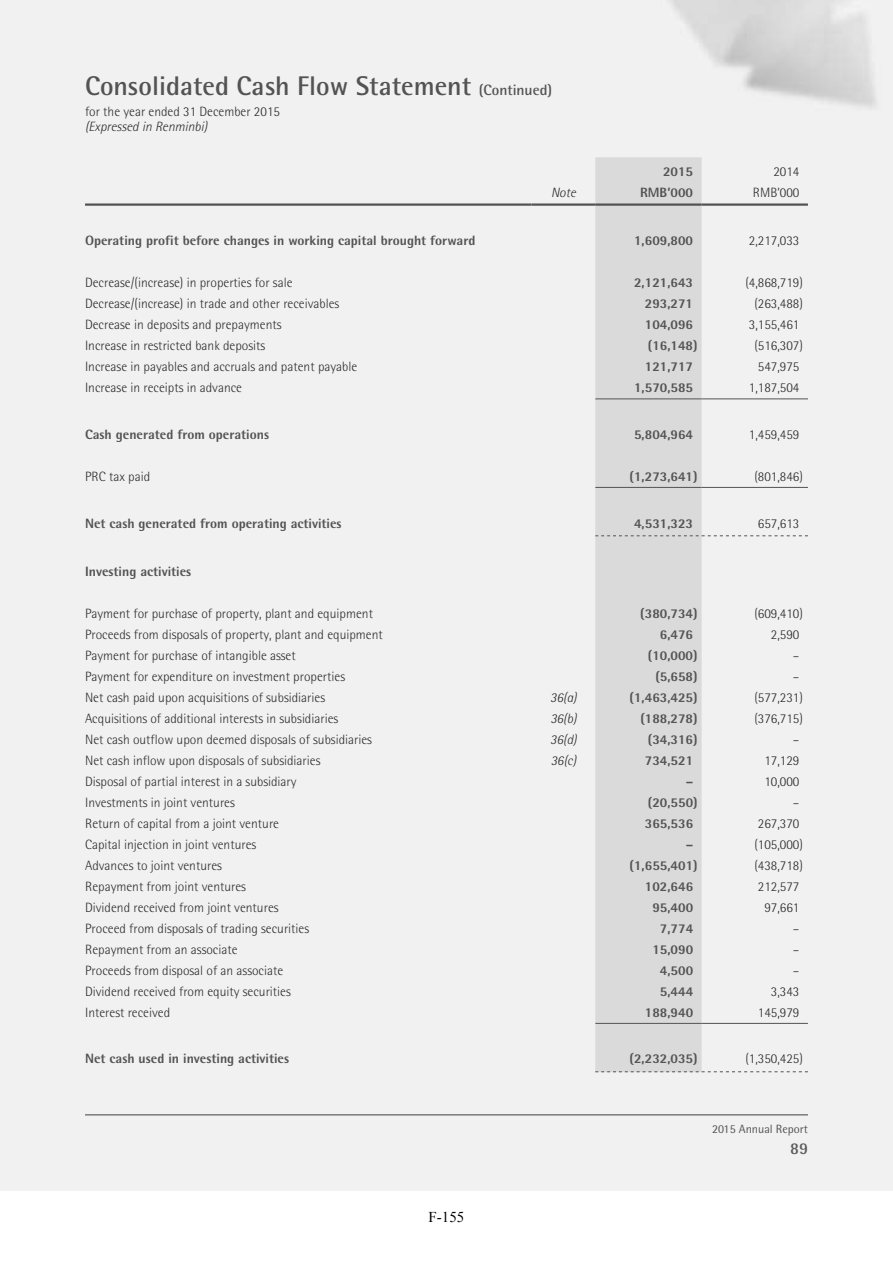
<style>
.page{position:relative;width:893px;height:1263px;background:#fff}
.page>*{position:absolute;margin:0;border:0;box-sizing:border-box;transform-origin:0 0}
.t1{font:700 27px "Rotis Semi Sans Std";color:#535353}
.t2{font:700 16.5px "Rotis Semi Sans Std";color:#595959}
.t3{font:15px "Times New Roman";color:#000}
.t4{font:300 13.5px/15px "Rotis Semi Sans Std";color:#2c2c2c}
.t5{font:800 13.5px "Rotis Semi Sans Std";color:#535353}
.t6{font:italic 300 13.5px "Rotis Semi Sans Std";color:#2c2c2c}
.t7{font:12px "Rotis Semi Sans Std";color:#535353}
.s1{font-size:15px}
.s2{font-style:italic}
</style>
<div class="page">
<hr style="left:85px;top:1114px;width:723px;height:1px;background:#535353">
<div style="left:595px;top:157px;width:107px;height:914px;background:#dadada"></div>
<hr style="left:85px;top:203px;width:446px;height:3px;background:#535353">
<hr style="left:531px;top:203px;width:64px;height:3px;background:#535353">
<hr style="left:595px;top:203px;width:107px;height:3px;background:#535353">
<hr style="left:702px;top:203px;width:106px;height:3px;background:#535353">
<hr style="left:595px;top:398px;width:107px;height:1px;background:#535353">
<hr style="left:702px;top:398px;width:106px;height:1px;background:#535353">
<hr style="left:595px;top:487px;width:107px;height:1px;background:#535353">
<hr style="left:702px;top:487px;width:106px;height:1px;background:#535353">
<svg style="left:595px;top:535px;width:213px;height:1px"></svg>
<hr style="left:595px;top:1023px;width:107px;height:1px;background:#535353">
<hr style="left:702px;top:1023px;width:106px;height:1px;background:#535353">
<svg style="left:595px;top:1071px;width:213px;height:1px"></svg>
<p class="t1" style="left:85px;top:69px;width:469px">Consolidated Cash Flow Statement <span class="s1">(Continued)</span></p>
<p class="t4" style="left:85px;top:104px;width:196px">for the year ended 31 December 2015 <span class="s2">(Expressed in Renminbi)</span></p>
<p class="t5" style="left:663px;top:163px;width:32px">2015</p>
<p class="t4" style="left:773px;top:164px;width:28px">2014</p>
<p class="t6" style="left:551px;top:184px;width:26px">Note</p>
<p class="t5" style="left:640px;top:184px;width:55px">RMB’000</p>
<p class="t4" style="left:753px;top:185px;width:48px">RMB’000</p>
<p class="t5" style="left:85px;top:232px;width:392px">Operating profit before changes in working capital brought forward</p>
<p class="t5" style="left:634px;top:232px;width:61px">1,609,800</p>
<p class="t4" style="left:749px;top:233px;width:52px">2,217,033</p>
<p class="t4" style="left:85px;top:275px;width:209px">Decrease/(increase) in properties for sale</p>
<p class="t5" style="left:634px;top:274px;width:61px">2,121,643</p>
<p class="t4" style="left:745px;top:275px;width:59px">(4,868,719)</p>
<p class="t4" style="left:85px;top:296px;width:256px">Decrease/(increase) in trade and other receivables</p>
<p class="t5" style="left:645px;top:295px;width:50px">293,271</p>
<p class="t4" style="left:754px;top:296px;width:50px">(263,488)</p>
<p class="t4" style="left:85px;top:317px;width:198px">Decrease in deposits and prepayments</p>
<p class="t5" style="left:645px;top:316px;width:50px">104,096</p>
<p class="t4" style="left:749px;top:317px;width:52px">3,155,461</p>
<p class="t4" style="left:85px;top:338px;width:182px">Increase in restricted bank deposits</p>
<p class="t5" style="left:648px;top:337px;width:51px">(16,148)</p>
<p class="t4" style="left:754px;top:338px;width:50px">(516,307)</p>
<p class="t4" style="left:85px;top:359px;width:274px">Increase in payables and accruals and patent payable</p>
<p class="t5" style="left:645px;top:358px;width:50px">121,717</p>
<p class="t4" style="left:758px;top:359px;width:43px">547,975</p>
<p class="t4" style="left:85px;top:380px;width:159px">Increase in receipts in advance</p>
<p class="t5" style="left:634px;top:379px;width:61px">1,570,585</p>
<p class="t4" style="left:749px;top:380px;width:52px">1,187,504</p>
<p class="t5" style="left:85px;top:426px;width:185px">Cash generated from operations</p>
<p class="t5" style="left:634px;top:426px;width:61px">5,804,964</p>
<p class="t4" style="left:749px;top:427px;width:52px">1,459,459</p>
<p class="t4" style="left:85px;top:469px;width:67px">PRC tax paid</p>
<p class="t5" style="left:630px;top:468px;width:70px">(1,273,641)</p>
<p class="t4" style="left:754px;top:469px;width:50px">(801,846)</p>
<p class="t5" style="left:85px;top:514px;width:258px">Net cash generated from operating activities</p>
<p class="t5" style="left:634px;top:514px;width:61px">4,531,323</p>
<p class="t4" style="left:758px;top:515px;width:43px">657,613</p>
<p class="t5" style="left:85px;top:563px;width:108px">Investing activities</p>
<p class="t4" style="left:85px;top:606px;width:289px">Payment for purchase of property, plant and equipment</p>
<p class="t5" style="left:640px;top:605px;width:59px">(380,734)</p>
<p class="t4" style="left:754px;top:606px;width:50px">(609,410)</p>
<p class="t4" style="left:85px;top:627px;width:299px">Proceeds from disposals of property, plant and equipment</p>
<p class="t5" style="left:660px;top:626px;width:35px">6,476</p>
<p class="t4" style="left:771px;top:627px;width:30px">2,590</p>
<p class="t4" style="left:85px;top:648px;width:212px">Payment for purchase of intangible asset</p>
<p class="t5" style="left:648px;top:647px;width:51px">(10,000)</p>
<p class="t4" style="left:793px;top:648px;width:8px">–</p>
<p class="t4" style="left:85px;top:669px;width:262px">Payment for expenditure on investment properties</p>
<p class="t5" style="left:655px;top:668px;width:44px">(5,658)</p>
<p class="t4" style="left:793px;top:669px;width:8px">–</p>
<p class="t4" style="left:85px;top:690px;width:242px">Net cash paid upon acquisitions of subsidiaries</p>
<p class="t6" style="left:550px;top:689px;width:28px">36(a)</p>
<p class="t5" style="left:630px;top:689px;width:70px">(1,463,425)</p>
<p class="t4" style="left:754px;top:690px;width:50px">(577,231)</p>
<p class="t4" style="left:85px;top:711px;width:255px">Acquisitions of additional interests in subsidiaries</p>
<p class="t6" style="left:550px;top:710px;width:28px">36(b)</p>
<p class="t5" style="left:640px;top:710px;width:59px">(188,278)</p>
<p class="t4" style="left:754px;top:711px;width:50px">(376,715)</p>
<p class="t4" style="left:85px;top:732px;width:288px">Net cash outflow upon deemed disposals of subsidiaries</p>
<p class="t6" style="left:550px;top:731px;width:28px">36(d)</p>
<p class="t5" style="left:648px;top:731px;width:51px">(34,316)</p>
<p class="t4" style="left:793px;top:732px;width:8px">–</p>
<p class="t4" style="left:85px;top:753px;width:237px">Net cash inflow upon disposals of subsidiaries</p>
<p class="t6" style="left:551px;top:752px;width:27px">36(c)</p>
<p class="t5" style="left:645px;top:752px;width:50px">734,521</p>
<p class="t4" style="left:764px;top:753px;width:37px">17,129</p>
<p class="t4" style="left:85px;top:774px;width:213px">Disposal of partial interest in a subsidiary</p>
<p class="t5" style="left:686px;top:773px;width:9px">–</p>
<p class="t4" style="left:764px;top:774px;width:37px">10,000</p>
<p class="t4" style="left:85px;top:795px;width:151px">Investments in joint ventures</p>
<p class="t5" style="left:648px;top:794px;width:51px">(20,550)</p>
<p class="t4" style="left:793px;top:795px;width:8px">–</p>
<p class="t4" style="left:85px;top:816px;width:195px">Return of capital from a joint venture</p>
<p class="t5" style="left:645px;top:815px;width:50px">365,536</p>
<p class="t4" style="left:758px;top:816px;width:43px">267,370</p>
<p class="t4" style="left:85px;top:837px;width:173px">Capital injection in joint ventures</p>
<p class="t5" style="left:686px;top:836px;width:9px">–</p>
<p class="t4" style="left:754px;top:837px;width:50px">(105,000)</p>
<p class="t4" style="left:85px;top:858px;width:138px">Advances to joint ventures</p>
<p class="t5" style="left:630px;top:857px;width:70px">(1,655,401)</p>
<p class="t4" style="left:754px;top:858px;width:50px">(438,718)</p>
<p class="t4" style="left:85px;top:879px;width:162px">Repayment from joint ventures</p>
<p class="t5" style="left:645px;top:878px;width:50px">102,646</p>
<p class="t4" style="left:758px;top:879px;width:43px">212,577</p>
<p class="t4" style="left:85px;top:900px;width:195px">Dividend received from joint ventures</p>
<p class="t5" style="left:652px;top:899px;width:42px">95,400</p>
<p class="t4" style="left:764px;top:900px;width:37px">97,661</p>
<p class="t4" style="left:85px;top:921px;width:226px">Proceed from disposals of trading securities</p>
<p class="t5" style="left:660px;top:920px;width:35px">7,774</p>
<p class="t4" style="left:793px;top:921px;width:8px">–</p>
<p class="t4" style="left:85px;top:942px;width:154px">Repayment from an associate</p>
<p class="t5" style="left:652px;top:941px;width:42px">15,090</p>
<p class="t4" style="left:793px;top:942px;width:8px">–</p>
<p class="t4" style="left:85px;top:963px;width:200px">Proceeds from disposal of an associate</p>
<p class="t5" style="left:660px;top:962px;width:35px">4,500</p>
<p class="t4" style="left:793px;top:963px;width:8px">–</p>
<p class="t4" style="left:85px;top:984px;width:207px">Dividend received from equity securities</p>
<p class="t5" style="left:660px;top:983px;width:35px">5,444</p>
<p class="t4" style="left:771px;top:984px;width:30px">3,343</p>
<p class="t4" style="left:85px;top:1005px;width:87px">Interest received</p>
<p class="t5" style="left:645px;top:1004px;width:50px">188,940</p>
<p class="t4" style="left:758px;top:1005px;width:43px">145,979</p>
<p class="t5" style="left:85px;top:1050px;width:206px">Net cash used in investing activities</p>
<p class="t5" style="left:630px;top:1050px;width:70px">(2,232,035)</p>
<p class="t4" style="left:745px;top:1051px;width:59px">(1,350,425)</p>
<p class="t3" style="left:429px;top:1207px;width:37px">F-155</p>
<p class="t7" style="left:712px;top:1122px;width:97px">2015 Annual Report</p>
<p class="t2" style="left:790px;top:1138px;width:19px">89</p>
</div>
